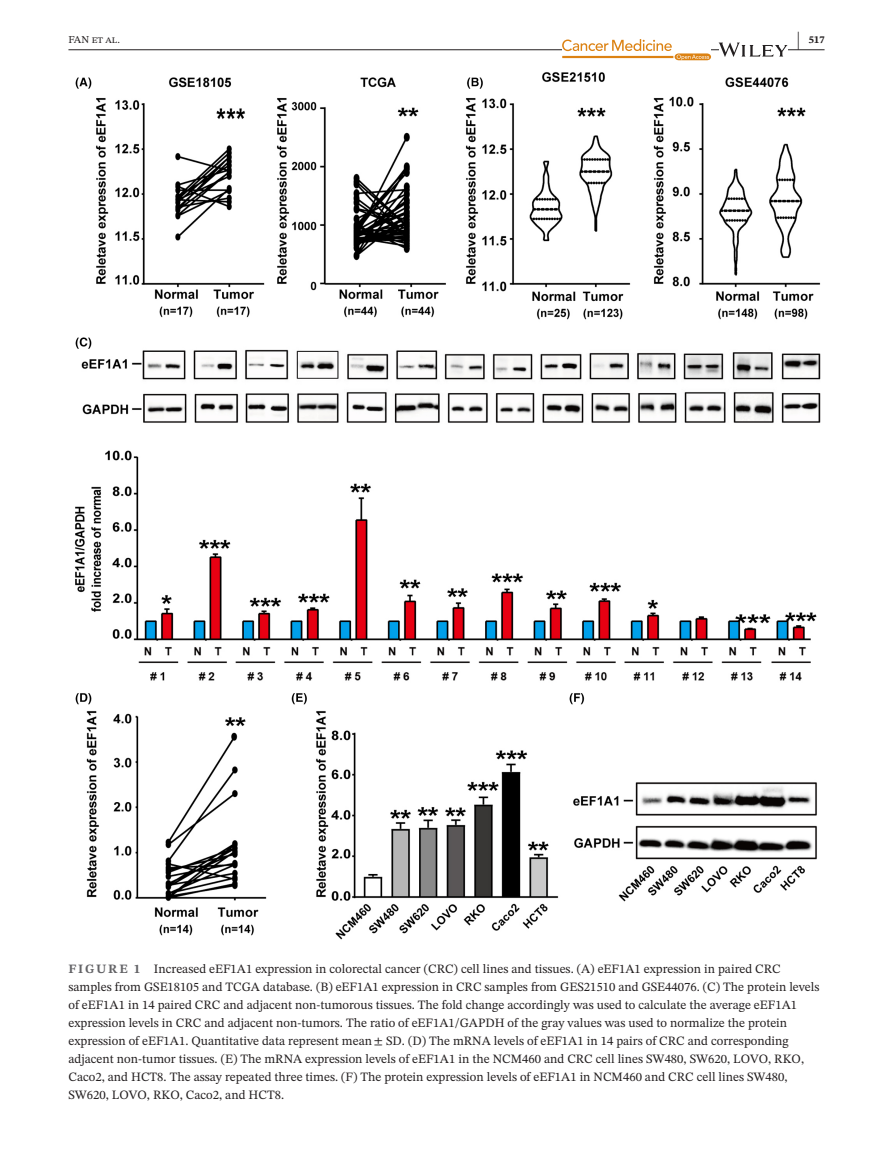
<style>
.page{position:relative;width:893px;height:1174px;background:#fff}
.page>*{position:absolute;margin:0;border:0;box-sizing:border-box;transform-origin:0 0}
.t1{font:700 21px "STIX Two Text";color:#231f20;scale:.42 1}
.t2{font:12.75px/18px "STIX Two Text";color:#231f20}
.t3{font:10.5px "STIX Two Text";color:#231f20}
.t4{font:700 10.5px "STIX Two Text";color:#231f20}
.s1{font-weight:700;color:#636366}
</style>
<div class="page">
<hr style="left:68px;top:49px;width:756px;height:1px;background:#231f20">
<svg style="left:562px;top:39px;width:149px;height:21px"></svg>
<svg style="left:719px;top:43px;width:68px;height:14px"></svg>
<img style="left:74px;top:72px;width:747px;height:868px">
<h1 class="t1" style="left:797px;top:24px;width:8px">|</h1>
<p class="t3" style="left:68px;top:32px;width:53px">FAN et al.</p>
<p class="t4" style="left:809px;top:32px;width:17px">517</p>
<p class="t2" style="left:68px;top:959px;width:753px"><span class="s1">FIGURE 1</span> Increased eEF1A1 expression in colorectal cancer (CRC) cell lines and tissues. (A) eEF1A1 expression in paired CRC samples from GSE18105 and TCGA database. (B) eEF1A1 expression in CRC samples from GES21510 and GSE44076. (C) The protein levels of eEF1A1 in 14 paired CRC and adjacent non-tumorous tissues. The fold change accordingly was used to calculate the average eEF1A1 expression levels in CRC and adjacent non-tumors. The ratio of eEF1A1/GAPDH of the gray values was used to normalize the protein expression of eEF1A1. Quantitative data represent mean± SD. (D) The mRNA levels of eEF1A1 in 14 pairs of CRC and corresponding adjacent non-tumor tissues. (E) The mRNA expression levels of eEF1A1 in the NCM460 and CRC cell lines SW480, SW620, LOVO, RKO, Caco2, and HCT8. The assay repeated three times. (F) The protein expression levels of eEF1A1 in NCM460 and CRC cell lines SW480, SW620, LOVO, RKO, Caco2, and HCT8.</p>
</div>
